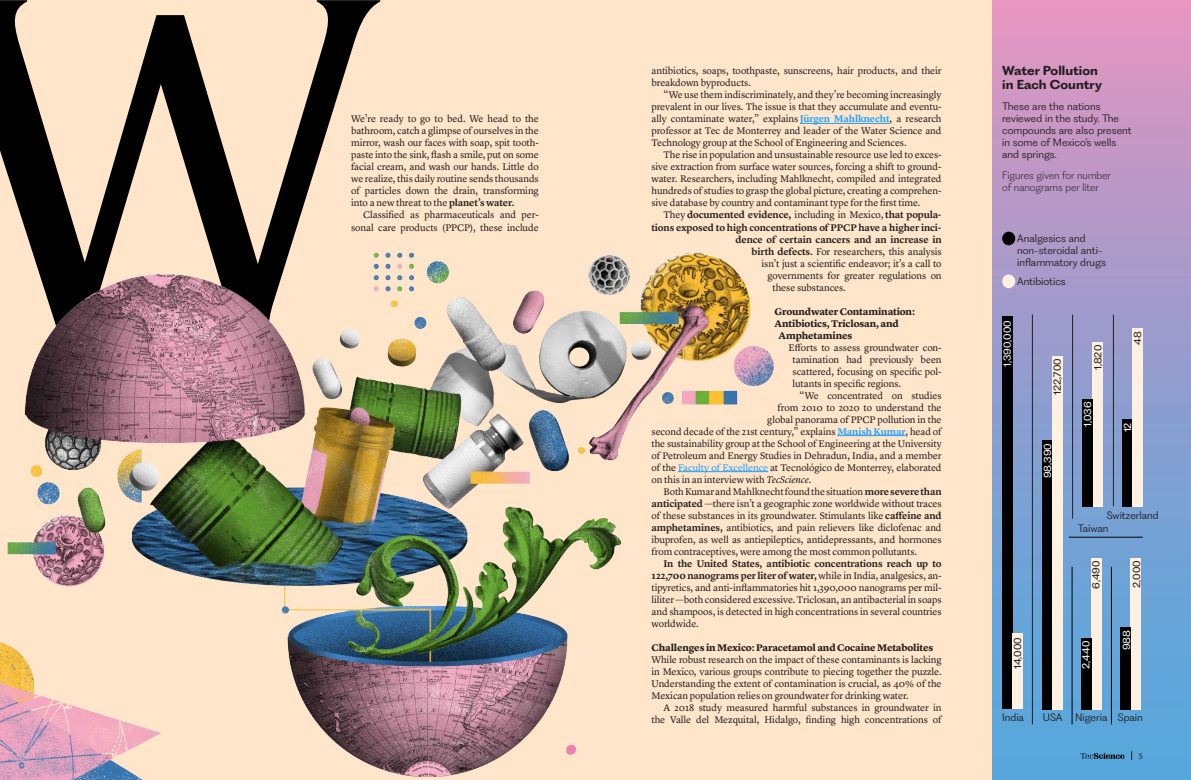
<style>
.page{position:relative;width:1191px;height:780px;background:#fff}
.page>*{position:absolute;margin:0;border:0;box-sizing:border-box;transform-origin:0 0}
.t1{font:436.8px "PP Fragment Glare";color:#000}
.t2{font:700 12px/14.4px "PP Fragment Sans";color:#231f20}
.t3{font:10px/12px "Lyon Text";letter-spacing:-.01em;color:#231f20;text-align:justify}
.t4{font:300 10px/12px "PP Fragment Sans";color:#231f20}
.t5{font:600 10px "Lyon Text";letter-spacing:-.01em;color:#231f20}
.t6{font:700 10px "Lyon Text";letter-spacing:-.01em;color:#231f20}
.t7{font:200 10px/12px "PP Fragment Sans";color:#231f20}
.t8{font:9.4px "PP Fragment Sans";color:#fff}
.t9{font:9.4px "PP Fragment Sans";color:#231f20}
.t10{font:8px "Lyon Text";color:#231f20}
.s1{font-weight:600}
.s2{font-weight:600;color:#1f9fff}
.s3{font-weight:400}
.s4{color:#1f9fff}
.s5{font-style:italic}
</style>
<div class="page">
<div style="left:992px;top:0;width:199px;height:780px;background:linear-gradient(to bottom,#df94c0,#4faade)"></div>
<div style="left:1122px;top:419px;width:10px;height:87px;background:#000"></div>
<div style="left:1132px;top:328px;width:10px;height:178px;background:#fff1e2"></div>
<div style="left:1130px;top:558px;width:10px;height:151px;background:#fff1e2"></div>
<div style="left:1120px;top:627px;width:10px;height:82px;background:#000"></div>
<hr style="left:1069px;top:537px;width:73px;height:1px;background:#000">
<hr style="left:800px;top:123px;width:89px;height:1px;background:#1f9fff">
<img style="left:0;top:187px;width:1128px;height:593px">
<h1 class="t1" style="left:-61px;top:-106px;width:442px">W</h1>
<p class="t3" style="left:351px;top:112px;width:189px">We’re ready to go to bed. We head to the bathroom, catch a glimpse of ourselves in the mirror, wash our faces with soap, spit tooth&shy;paste into the sink, flash a smile, put on some facial cream, and wash our hands. Little do we realize, this daily routine sends thousands of particles down the drain, transforming into a new threat to the <span class="s1">planet’s water.</span></p>
<p class="t3" style="left:351px;top:208px;width:189px;text-align:right">Classified as pharmaceuticals and per&shy;sonal care products (PPCP), these include</p>
<p class="t3" style="left:651px;top:64px;width:291px">antibiotics, soaps, toothpaste, sunscreens, hair products, and their breakdown byproducts.</p>
<p class="t3" style="left:651px;top:88px;width:292px;text-indent:12px">“We use them indiscriminately, and they’re becoming increasingly prevalent in our lives. The issue is that they accumulate and eventu&shy;ally contaminate water,” explains <span class="s2">Jürgen Mahlknecht</span>, a research professor at Tec de Monterrey and leader of the Water Science and Technology group at the School of Engineering and Sciences.</p>
<p class="t3" style="left:651px;top:148px;width:291px;text-indent:12px">The rise in population and unsustainable resource use led to exces&shy;sive extraction from surface water sources, forcing a shift to ground&shy;water. Researchers, including Mahlknecht, compiled and integrated hundreds of studies to grasp the global picture, creating a comprehen&shy;sive database by country and contaminant type for the first time.</p>
<p class="t5" style="left:663px;top:207px;width:279px"><span class="s3">They</span> documented evidence, <span class="s3">including in Mexico,</span> that popula-</p>
<p class="t5" style="left:651px;top:219px;width:291px">tions exposed to high concentrations of PPCP have a higher inci-</p>
<p class="t5" style="left:735px;top:231px;width:208px">dence of certain cancers and an increase in</p>
<p class="t3" style="left:751px;top:244px;width:191px"><span class="s1">birth defects.</span> For researchers, this analysis</p>
<p class="t3" style="left:761px;top:256px;width:182px">isn’t just a scientific endeavor; it’s a call to</p>
<p class="t3" style="left:767px;top:268px;width:176px">governments for greater regulations on</p>
<p class="t3" style="left:772px;top:280px;width:75px">these substances.</p>
<p class="t6" style="left:774px;top:303px;width:142px">Groundwater Contamination:</p>
<p class="t6" style="left:774px;top:315px;width:126px">Antibiotics, Triclosan, and</p>
<p class="t6" style="left:778px;top:327px;width:75px">Amphetamines</p>
<p class="t3" style="left:792px;top:340px;width:150px;text-indent:-4px">Efforts to assess groundwater con&shy;tamination had previously been scattered, focusing on specific pol&shy;lutants in specific regions.</p>
<p class="t3" style="left:799px;top:388px;width:144px">“We concentrated on studies</p>
<p class="t3" style="left:777px;top:400px;width:165px">from 2010 to 2020 to understand the</p>
<p class="t3" style="left:767px;top:412px;width:176px">global panorama of PPCP pollution in the</p>
<p class="t3" style="left:651px;top:424px;width:291px">second decade of the 21st century,” explains <span class="s2">Manish Kumar</span>, head of</p>
<p class="t3" style="left:651px;top:436px;width:292px">the sustainability group at the School of Engineering at the University</p>
<p class="t3" style="left:651px;top:448px;width:291px">of Petroleum and Energy Studies in Dehradun, India, and a member</p>
<p class="t3" style="left:651px;top:460px;width:291px">of the <span class="s4">Faculty of Excellence</span> at Tecnológico de Monterrey, elaborated</p>
<p class="t3" style="left:651px;top:472px;width:161px">on this in an interview with <span class="s5">TecScience</span>.</p>
<p class="t3" style="left:663px;top:484px;width:280px">Both Kumar and Mahlknecht found the situation <span class="s1">more severe than</span></p>
<p class="t3" style="left:651px;top:496px;width:291px"><span class="s1">anticipated</span> —there isn’t a geographic zone worldwide without traces</p>
<p class="t3" style="left:651px;top:508px;width:292px">of these substances in its groundwater. Stimulants like <span class="s1">caffeine and</span></p>
<p class="t3" style="left:651px;top:520px;width:292px"><span class="s1">amphetamines,</span> antibiotics, and pain relievers like diclofenac and</p>
<p class="t3" style="left:651px;top:532px;width:292px">ibuprofen, as well as antiepileptics, antidepressants, and hormones</p>
<p class="t3" style="left:651px;top:544px;width:267px">from contraceptives, were among the most common pollutants.</p>
<p class="t3" style="left:651px;top:556px;width:292px;text-indent:12px"><span class="s1">In the United States, antibiotic concentrations reach up to 122,700 nanograms per liter of water,</span> while in India, analgesics, an&shy;tipyretics, and anti-inflammatories hit 1,390,000 nanograms per mil&shy;liliter —both considered excessive. Triclosan, an antibacterial in soaps and shampoos, is detected in high concentrations in several countries worldwide.</p>
<p class="t6" style="left:651px;top:639px;width:283px">Challenges in Mexico: Paracetamol and Cocaine Metabolites</p>
<p class="t3" style="left:651px;top:652px;width:292px">While robust research on the impact of these contaminants is lacking in Mexico, various groups contribute to piecing together the puzzle.<br>Understanding the extent of contamination is crucial, as 40% of the Mexican population relies on groundwater for drinking water.</p>
<p class="t3" style="left:651px;top:700px;width:291px;text-align:right">A 2018 study measured harmful substances in groundwater in the Valle del Mezquital, Hidalgo, finding high concentrations of</p>
<p class="t2" style="left:1002px;top:64px;width:101px">Water Pollution in Each Country</p>
<p class="t4" style="left:1002px;top:101px;width:131px">These are the nations reviewed in the study. The compounds are also present in some of Mexico’s wells and springs.</p>
<p class="t7" style="left:1002px;top:170px;width:110px">Figures given for number of nanograms per liter</p>
<p class="t4" style="left:1017px;top:233px;width:90px">Analgesics and non-steroidal anti&shy;inflammatory drugs</p>
<p class="t4" style="left:1017px;top:276px;width:50px">Antibiotics</p>
<p class="t8" style="left:1001px;top:367px;width:48px;rotate:-90deg">1,390,000</p>
<p class="t9" style="left:1051px;top:395px;width:38px;rotate:-90deg">122,700</p>
<p class="t8" style="left:1041px;top:478px;width:36px;rotate:-90deg">98,390</p>
<p class="t9" style="left:1092px;top:370px;width:27px;rotate:-90deg">1,820</p>
<p class="t8" style="left:1081px;top:427px;width:27px;rotate:-90deg">1,036</p>
<p class="t9" style="left:1131px;top:345px;width:15px;rotate:-90deg">48</p>
<p class="t8" style="left:1121px;top:432px;width:12px;rotate:-90deg">12</p>
<p class="t4" style="left:1106px;top:510px;width:54px">Switzerland</p>
<p class="t4" style="left:1078px;top:523px;width:32px">Taiwan</p>
<p class="t9" style="left:1090px;top:588px;width:30px;rotate:-90deg">6,490</p>
<p class="t9" style="left:1130px;top:588px;width:29px;rotate:-90deg">2,000</p>
<p class="t9" style="left:1011px;top:669px;width:33px;rotate:-90deg">14,000</p>
<p class="t8" style="left:1080px;top:668px;width:29px;rotate:-90deg">2,440</p>
<p class="t8" style="left:1120px;top:650px;width:22px;rotate:-90deg">988</p>
<p class="t4" style="left:1002px;top:712px;width:23px">India</p>
<p class="t4" style="left:1042px;top:712px;width:21px">USA</p>
<p class="t4" style="left:1075px;top:712px;width:69px">Nigeria Spain</p>
<p class="t10" style="left:1138px;top:750px;width:5px">5</p>
</div>
